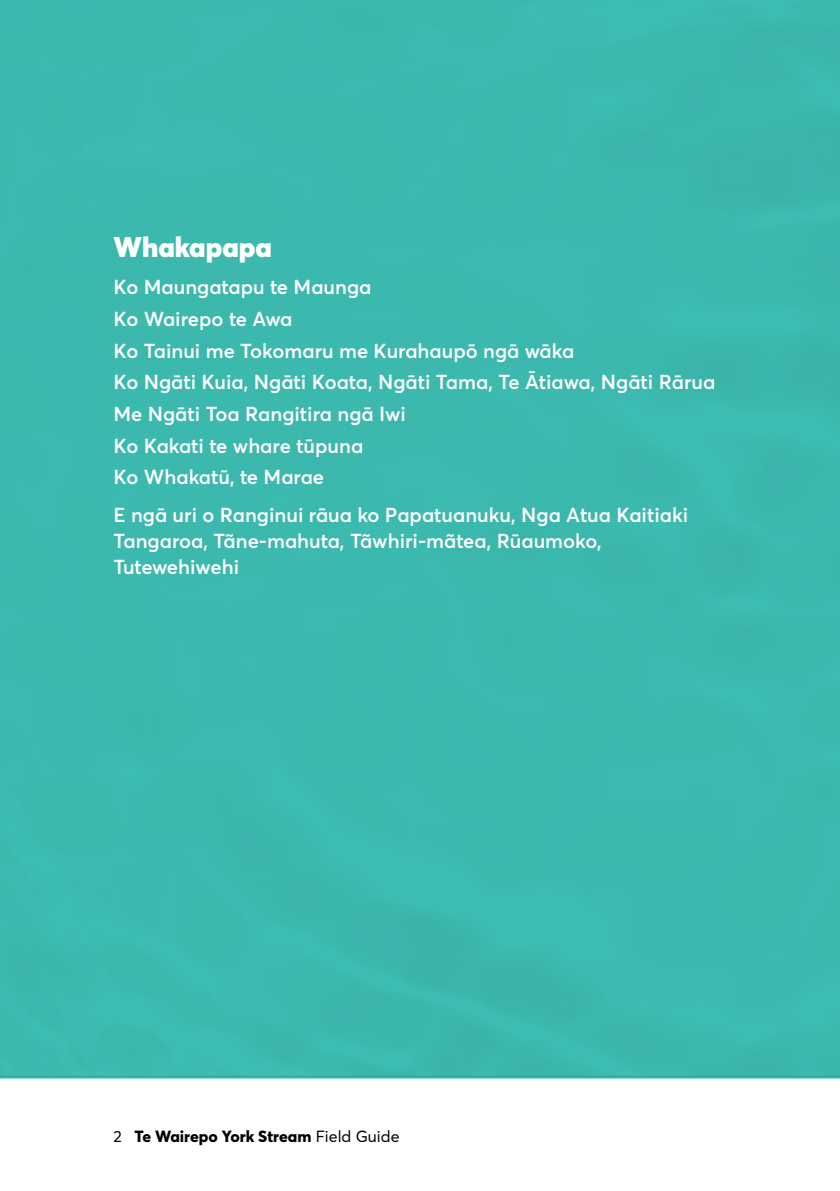
<style>
.page{position:relative;width:840px;height:1191px;background:#fff}
.page>*{position:absolute;margin:0;border:0;box-sizing:border-box;transform-origin:0 0}
.t1{font:900 28px "Averta";color:#fff}
.t2{font:600 20px/31.6px "Averta";color:#fff}
.t3{font:800 16px "Averta";color:#000}
.s1{font-weight:400}
</style>
<div class="page">
<hr style="left:0;top:1076px;width:839px;height:2px;background:#3ebeb3">
<div style="left:0;top:0;width:839px;height:1076px;background:#3ebeb3"></div>
<h1 class="t1" style="left:113px;top:227px;width:160px">Whakapapa</h1>
<p class="t2" style="left:113px;top:271px;width:603px">Ko Maungatapu te Maunga<br>Ko Wairepo te Awa<br>Ko Tainui me Tokomaru me Kurahaupō ngā wāka<br>Ko Ngāti Kuia, Ngāti Koata, Ngāti Tama, Te Ātiawa, Ngāti Rārua<br>Me Ngāti Toa Rangitira ngā Iwi<br>Ko Kakati te whare tūpuna<br>Ko Whakatū, te Marae</p>
<p class="t2" style="left:113px;top:501px;width:576px;line-height:26px">E ngā uri o Ranginui rāua ko Papatuanuku, Nga Atua Kaitiaki<br>Tangaroa, Tãne-mahuta, Tãwhiri-mãtea, Rūaumoko,<br>Tutewehiwehi</p>
<p class="t3" style="left:113px;top:1125px;width:287px"><span class="s1">2</span> Te Wairepo York Stream <span class="s1">Field Guide</span></p>
</div>
